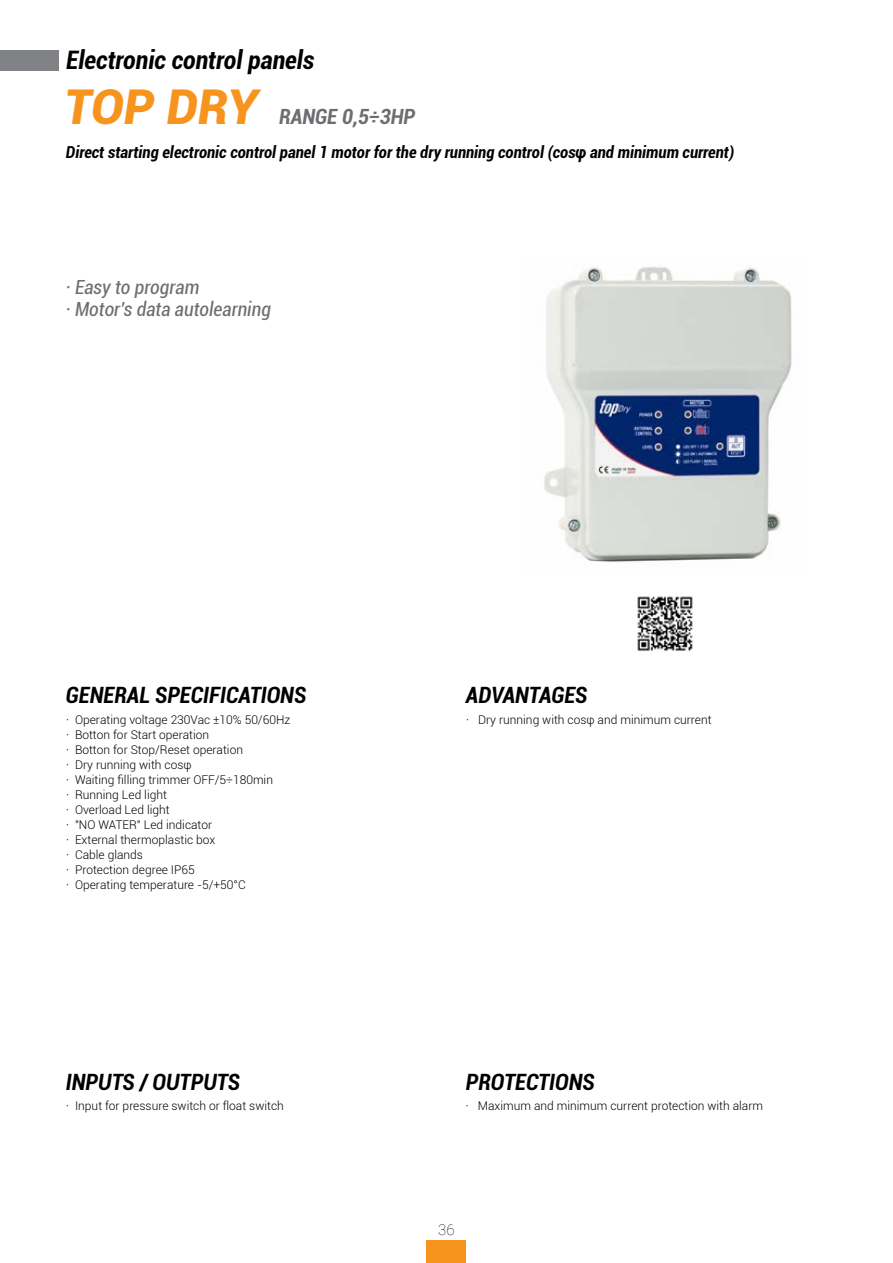
<style>
.page{position:relative;width:893px;height:1263px;background:#fff}
.page>*{position:absolute;margin:0;border:0;box-sizing:border-box;transform-origin:0 0}
.t1{font:italic 900 48px "Roboto";letter-spacing:-.005em;color:#f7941e}
.t2{font:italic 700 condensed 25.5px "Roboto";color:#000}
.t3{font:italic 700 condensed 22.5px "Roboto";color:#000}
.t4{font:italic 700 condensed 21px "Roboto";color:#6d6e71}
.t5{font:italic condensed 19.5px/22.5px "Roboto";color:#6d6e71}
.t6{font:italic 700 condensed 16.5px "Roboto";color:#000}
.t7{font:100 15px "Roboto";color:#000}
.t8{font:300 12px/15px "Roboto";color:#000}
</style>
<div class="page">
<img style="left:544px;top:266px;width:248px;height:296px">
<img style="left:637px;top:596px;width:56px;height:55px">
<div style="left:427px;top:1240px;width:39px;height:23px;background:#f7941e"></div>
<div style="left:0;top:50px;width:59px;height:20px;background:#808285"></div>
<h2 class="t2" style="left:66px;top:42px;width:250px">Electronic control panels</h2>
<h1 class="t1" style="left:64px;top:73px;width:195px">TOP DRY</h1>
<h3 class="t4" style="left:279px;top:102px;width:138px">RANGE 0,5÷3HP</h3>
<h3 class="t6" style="left:66px;top:141px;width:670px">Direct starting electronic control panel 1 motor for the dry running control (cosφ and minimum current)</h3>
<h3 class="t5" style="left:66px;top:275px;width:207px">· Easy to program<br>· Motor's data autolearning</h3>
<h3 class="t3" style="left:66px;top:679px;width:242px">GENERAL SPECIFICATIONS</h3>
<h3 class="t3" style="left:466px;top:679px;width:123px">ADVANTAGES</h3>
<p class="t8" style="left:66px;top:712px;width:226px">· Operating voltage 230Vac ±10% 50/60Hz · Botton for Start operation<br>· Botton for Stop/Reset operation<br>· Dry running with cosφ<br>· Waiting filling trimmer OFF/5÷180min<br>· Running Led light<br>· Overload Led light<br>· "NO WATER" Led indicator<br>· External thermoplastic box<br>· Cable glands<br>· Protection degree IP65<br>· Operating temperature -5/+50°C</p>
<p class="t8" style="left:466px;top:712px;width:247px">· Dry running with cosφ and minimum current</p>
<h3 class="t3" style="left:66px;top:1066px;width:175px">INPUTS / OUTPUTS</h3>
<h3 class="t3" style="left:466px;top:1066px;width:130px">PROTECTIONS</h3>
<p class="t8" style="left:66px;top:1097px;width:219px">· Input for pressure switch or float switch</p>
<p class="t8" style="left:466px;top:1097px;width:299px">· Maximum and minimum current protection with alarm</p>
<p class="t7" style="left:438px;top:1219px;width:18px">36</p>
</div>
